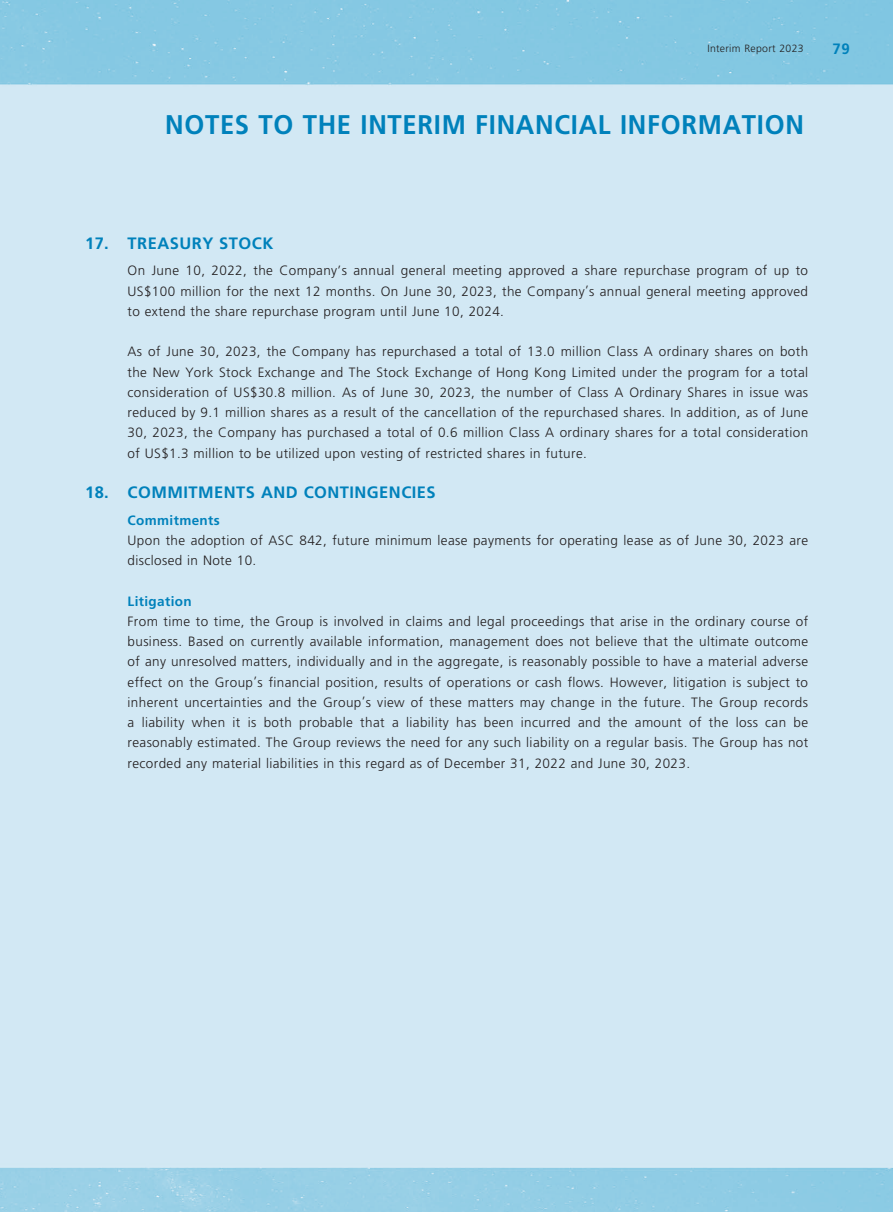
<style>
.page{position:relative;width:893px;height:1212px;background:#fff}
.page>*{position:absolute;margin:0;border:0;box-sizing:border-box;transform-origin:0 0}
.t1{font:700 27px "Jwgqgm Frutiger LT Std";letter-spacing:.03em;color:#0081bb;scale:.95 1}
.t2{font:700 16.5px "Skwhpt Frutiger LT Std";letter-spacing:.03em;color:#0081bb}
.t3{font:700 15px "Skwhpt Frutiger LT Std";color:#0081bb}
.t4{font:300 13.5px/20.2px "Vqhxbv Frutiger LT Std";letter-spacing:.03em;color:#231f20;text-align:justify}
.t5{font:700 13.5px "Skwhpt Frutiger LT Std";letter-spacing:.03em;color:#0081bb}
.t6{font:300 10.5px "Swbhkq Frutiger LT Std";letter-spacing:.03em;color:#231f20}
</style>
<div class="page">
<p class="t6" style="left:707px;top:43px;width:98px">Interim Report 2023</p>
<p class="t3" style="left:833px;top:40px;width:19px">79</p>
<h1 class="t1" style="left:165px;top:109px;width:674px">NOTES TO THE INTERIM FINANCIAL INFORMATION</h1>
<p class="t2" style="left:85px;top:233px;width:190px">17. TREASURY STOCK</p>
<p class="t4" style="left:128px;top:261px;width:682px">On June 10, 2022, the Company’s annual general meeting approved a share repurchase program of up to US$100 million for the next 12 months. On June 30, 2023, the Company’s annual general meeting approved to extend the share repurchase program until June 10, 2024.</p>
<p class="t4" style="left:128px;top:342px;width:682px">As of June 30, 2023, the Company has repurchased a total of 13.0 million Class A ordinary shares on both the New York Stock Exchange and The Stock Exchange of Hong Kong Limited under the program for a total consideration of US$30.8 million. As of June 30, 2023, the number of Class A Ordinary Shares in issue was reduced by 9.1 million shares as a result of the cancellation of the repurchased shares. In addition, as of June 30, 2023, the Company has purchased a total of 0.6 million Class A ordinary shares for a total consideration of US$1.3 million to be utilized upon vesting of restricted shares in future.</p>
<p class="t2" style="left:85px;top:483px;width:352px">18. COMMITMENTS AND CONTINGENCIES</p>
<p class="t5" style="left:128px;top:512px;width:94px">Commitments</p>
<p class="t4" style="left:128px;top:530px;width:682px">Upon the adoption of ASC 842, future minimum lease payments for operating lease as of June 30, 2023 are disclosed in Note 10.</p>
<p class="t5" style="left:128px;top:593px;width:66px">Litigation</p>
<p class="t4" style="left:128px;top:611px;width:682px">From time to time, the Group is involved in claims and legal proceedings that arise in the ordinary course of business. Based on currently available information, management does not believe that the ultimate outcome of any unresolved matters, individually and in the aggregate, is reasonably possible to have a material adverse effect on the Group’s financial position, results of operations or cash flows. However, litigation is subject to inherent uncertainties and the Group’s view of these matters may change in the future. The Group records a liability when it is both probable that a liability has been incurred and the amount of the loss can be reasonably estimated. The Group reviews the need for any such liability on a regular basis. The Group has not recorded any material liabilities in this regard as of December 31, 2022 and June 30, 2023.</p>
</div>
